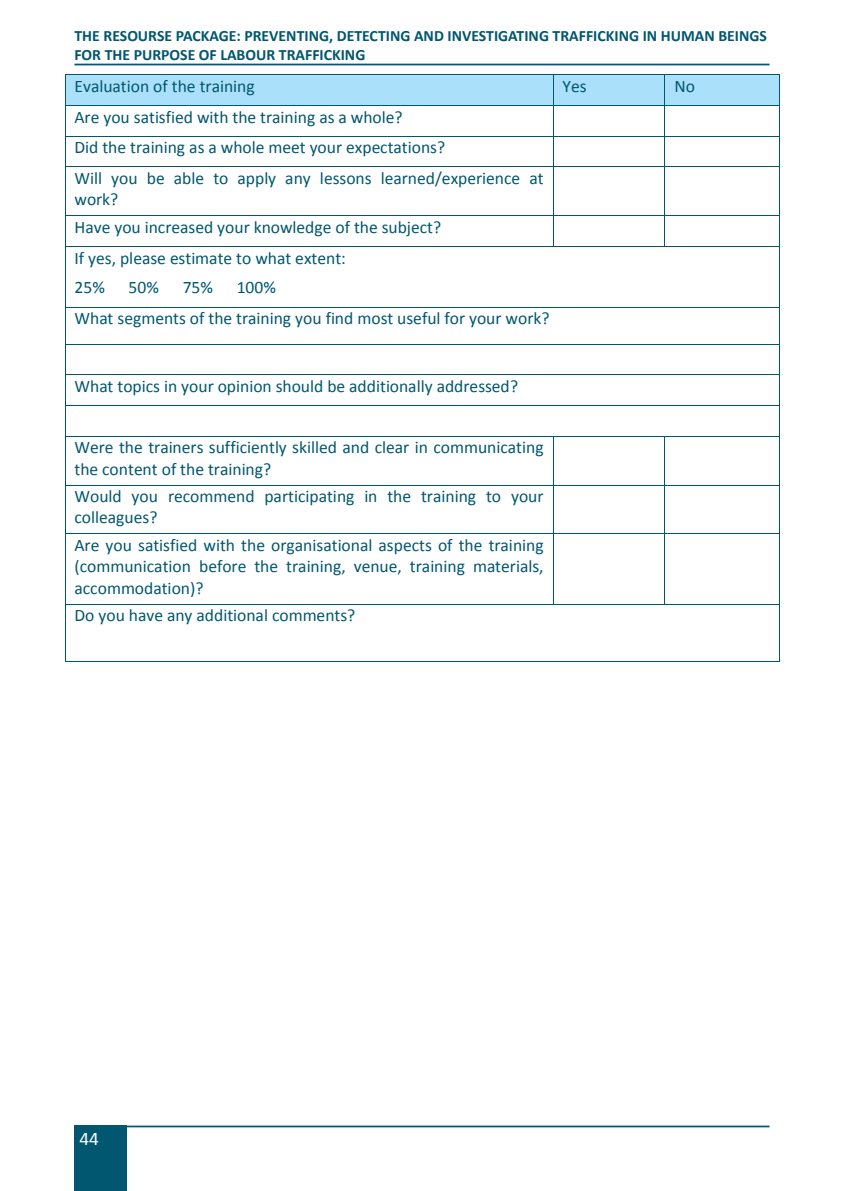
<style>
.page{position:relative;width:844px;height:1191px;background:#fff}
.page>*{position:absolute;margin:0;border:0;box-sizing:border-box;transform-origin:0 0}
.t1{font:19.25px "Calibri";color:#fff}
.t2{font:17.5px/21.3px "Calibri";color:#00576f}
.t3{font:700 15.75px/18.9px "Calibri";color:#00576f}
</style>
<div class="page">
<div style="left:74px;top:1125px;width:52px;height:66px;background:#00576f"></div>
<hr style="left:74px;top:64px;width:695px;height:1px;background:#00576f">
<hr style="left:74px;top:1125px;width:695px;height:2px;background:#00576f">
<div style="left:65px;top:75px;width:9px;height:27px;background:#aae0f9"></div>
<div style="left:543px;top:75px;width:9px;height:27px;background:#aae0f9"></div>
<hr style="left:65px;top:102px;width:487px;height:3px;background:#aae0f9">
<div style="left:74px;top:75px;width:469px;height:27px;background:#aae0f9"></div>
<div style="left:553px;top:75px;width:9px;height:30px;background:#aae0f9"></div>
<div style="left:655px;top:75px;width:9px;height:30px;background:#aae0f9"></div>
<div style="left:562px;top:75px;width:93px;height:30px;background:#aae0f9"></div>
<div style="left:665px;top:75px;width:9px;height:30px;background:#aae0f9"></div>
<div style="left:769px;top:75px;width:9px;height:30px;background:#aae0f9"></div>
<div style="left:674px;top:75px;width:95px;height:30px;background:#aae0f9"></div>
<hr style="left:65px;top:74px;width:487px;height:1px;background:#00576f">
<hr style="left:553px;top:74px;width:111px;height:1px;background:#00576f">
<hr style="left:665px;top:74px;width:113px;height:1px;background:#00576f">
<hr style="left:65px;top:75px;width:1px;height:30px;background:#00576f">
<hr style="left:552px;top:75px;width:1px;height:30px;background:#00576f">
<hr style="left:664px;top:75px;width:1px;height:30px;background:#00576f">
<hr style="left:778px;top:75px;width:1px;height:30px;background:#00576f">
<hr style="left:65px;top:105px;width:487px;height:1px;background:#00576f">
<hr style="left:553px;top:105px;width:111px;height:1px;background:#00576f">
<hr style="left:665px;top:105px;width:113px;height:1px;background:#00576f">
<hr style="left:65px;top:106px;width:1px;height:30px;background:#00576f">
<hr style="left:552px;top:106px;width:1px;height:30px;background:#00576f">
<hr style="left:664px;top:106px;width:1px;height:30px;background:#00576f">
<hr style="left:778px;top:106px;width:1px;height:30px;background:#00576f">
<hr style="left:65px;top:136px;width:487px;height:1px;background:#00576f">
<hr style="left:553px;top:136px;width:111px;height:1px;background:#00576f">
<hr style="left:665px;top:136px;width:113px;height:1px;background:#00576f">
<svg style="left:65px;top:137px;width:1px;height:29px"></svg>
<hr style="left:65px;top:166px;width:487px;height:1px;background:#00576f">
<hr style="left:553px;top:166px;width:111px;height:1px;background:#00576f">
<svg style="left:664px;top:136px;width:1px;height:31px"></svg>
<hr style="left:665px;top:166px;width:113px;height:1px;background:#00576f">
<hr style="left:65px;top:167px;width:1px;height:48px;background:#00576f">
<hr style="left:552px;top:167px;width:1px;height:48px;background:#00576f">
<hr style="left:664px;top:167px;width:1px;height:48px;background:#00576f">
<hr style="left:778px;top:167px;width:1px;height:48px;background:#00576f">
<hr style="left:65px;top:215px;width:487px;height:1px;background:#00576f">
<hr style="left:553px;top:215px;width:111px;height:1px;background:#00576f">
<hr style="left:665px;top:215px;width:113px;height:1px;background:#00576f">
<hr style="left:65px;top:216px;width:1px;height:30px;background:#00576f">
<hr style="left:552px;top:216px;width:1px;height:30px;background:#00576f">
<hr style="left:664px;top:216px;width:1px;height:30px;background:#00576f">
<hr style="left:778px;top:216px;width:1px;height:30px;background:#00576f">
<hr style="left:65px;top:246px;width:487px;height:1px;background:#00576f">
<hr style="left:553px;top:246px;width:111px;height:1px;background:#00576f">
<hr style="left:665px;top:246px;width:113px;height:1px;background:#00576f">
<hr style="left:65px;top:247px;width:1px;height:60px;background:#00576f">
<hr style="left:778px;top:247px;width:1px;height:60px;background:#00576f">
<hr style="left:65px;top:307px;width:713px;height:1px;background:#00576f">
<hr style="left:65px;top:307px;width:1px;height:37px;background:#00576f">
<hr style="left:778px;top:307px;width:1px;height:37px;background:#00576f">
<hr style="left:65px;top:344px;width:713px;height:1px;background:#00576f">
<hr style="left:65px;top:344px;width:1px;height:30px;background:#00576f">
<hr style="left:778px;top:344px;width:1px;height:30px;background:#00576f">
<hr style="left:65px;top:374px;width:713px;height:1px;background:#00576f">
<hr style="left:65px;top:375px;width:1px;height:30px;background:#00576f">
<hr style="left:778px;top:375px;width:1px;height:30px;background:#00576f">
<hr style="left:65px;top:405px;width:713px;height:1px;background:#00576f">
<hr style="left:65px;top:406px;width:1px;height:30px;background:#00576f">
<hr style="left:778px;top:406px;width:1px;height:30px;background:#00576f">
<hr style="left:65px;top:436px;width:487px;height:1px;background:#00576f">
<hr style="left:553px;top:436px;width:111px;height:1px;background:#00576f">
<hr style="left:665px;top:436px;width:113px;height:1px;background:#00576f">
<hr style="left:65px;top:436px;width:1px;height:49px;background:#00576f">
<hr style="left:552px;top:436px;width:1px;height:49px;background:#00576f">
<hr style="left:664px;top:436px;width:1px;height:49px;background:#00576f">
<hr style="left:778px;top:436px;width:1px;height:49px;background:#00576f">
<hr style="left:65px;top:485px;width:487px;height:1px;background:#00576f">
<hr style="left:553px;top:485px;width:111px;height:1px;background:#00576f">
<hr style="left:665px;top:485px;width:113px;height:1px;background:#00576f">
<hr style="left:65px;top:485px;width:1px;height:48px;background:#00576f">
<hr style="left:552px;top:485px;width:1px;height:48px;background:#00576f">
<hr style="left:664px;top:485px;width:1px;height:48px;background:#00576f">
<hr style="left:778px;top:485px;width:1px;height:48px;background:#00576f">
<hr style="left:65px;top:533px;width:487px;height:1px;background:#00576f">
<hr style="left:553px;top:533px;width:111px;height:1px;background:#00576f">
<hr style="left:665px;top:533px;width:113px;height:1px;background:#00576f">
<hr style="left:65px;top:534px;width:1px;height:70px;background:#00576f">
<hr style="left:552px;top:534px;width:1px;height:70px;background:#00576f">
<hr style="left:664px;top:534px;width:1px;height:70px;background:#00576f">
<hr style="left:778px;top:534px;width:1px;height:70px;background:#00576f">
<hr style="left:65px;top:604px;width:487px;height:1px;background:#00576f">
<hr style="left:553px;top:604px;width:111px;height:1px;background:#00576f">
<hr style="left:665px;top:604px;width:113px;height:1px;background:#00576f">
<hr style="left:65px;top:604px;width:1px;height:57px;background:#00576f">
<hr style="left:65px;top:661px;width:713px;height:1px;background:#00576f">
<hr style="left:778px;top:604px;width:1px;height:57px;background:#00576f">
<p class="t3" style="left:74px;top:26px;width:693px">THE RESOURSE PACKAGE: PREVENTING, DETECTING AND INVESTIGATING TRAFFICKING IN HUMAN BEINGS<br>FOR THE PURPOSE OF LABOUR TRAFFICKING</p>
<p class="t2" style="left:74px;top:75px;width:182px">Evaluation of the training</p>
<p class="t2" style="left:562px;top:75px;width:26px">Yes</p>
<p class="t2" style="left:674px;top:75px;width:22px">No</p>
<p class="t2" style="left:74px;top:102px;width:470px;line-height:30.6px">Are you satisfied with the training as a whole?<br>Did the training as a whole meet your expectations?<br>Will you be able to apply any lessons learned/experience at</p>
<p class="t2" style="left:74px;top:186px;width:368px;line-height:27.5px">work?<br>Have you increased your knowledge of the subject?</p>
<p class="t2" style="left:74px;top:243px;width:273px;line-height:29.8px">If yes, please estimate to what extent:<br>25%</p>
<p class="t2" style="left:74px;top:272px;width:476px;line-height:30.8px;text-indent:162px">100%<br>What segments of the training you find most useful for your work?</p>
<p class="t2" style="left:129px;top:277px;width:32px">50%</p>
<p class="t2" style="left:183px;top:277px;width:32px">75%</p>
<p class="t2" style="left:74px;top:375px;width:445px">What topics in your opinion should be additionally addressed?</p>
<p class="t2" style="left:74px;top:437px;width:470px">Were the trainers sufficiently skilled and clear in communicating the content of the training?</p>
<p class="t2" style="left:74px;top:486px;width:470px">Would you recommend participating in the training to your colleagues?</p>
<p class="t2" style="left:74px;top:534px;width:470px;text-align:justify">Are you satisfied with the organisational aspects of the training (communication before the training, venue, training materials, accommodation)?</p>
<p class="t2" style="left:74px;top:605px;width:282px">Do you have any additional comments?</p>
<p class="t1" style="left:79px;top:1126px;width:21px">44</p>
</div>
